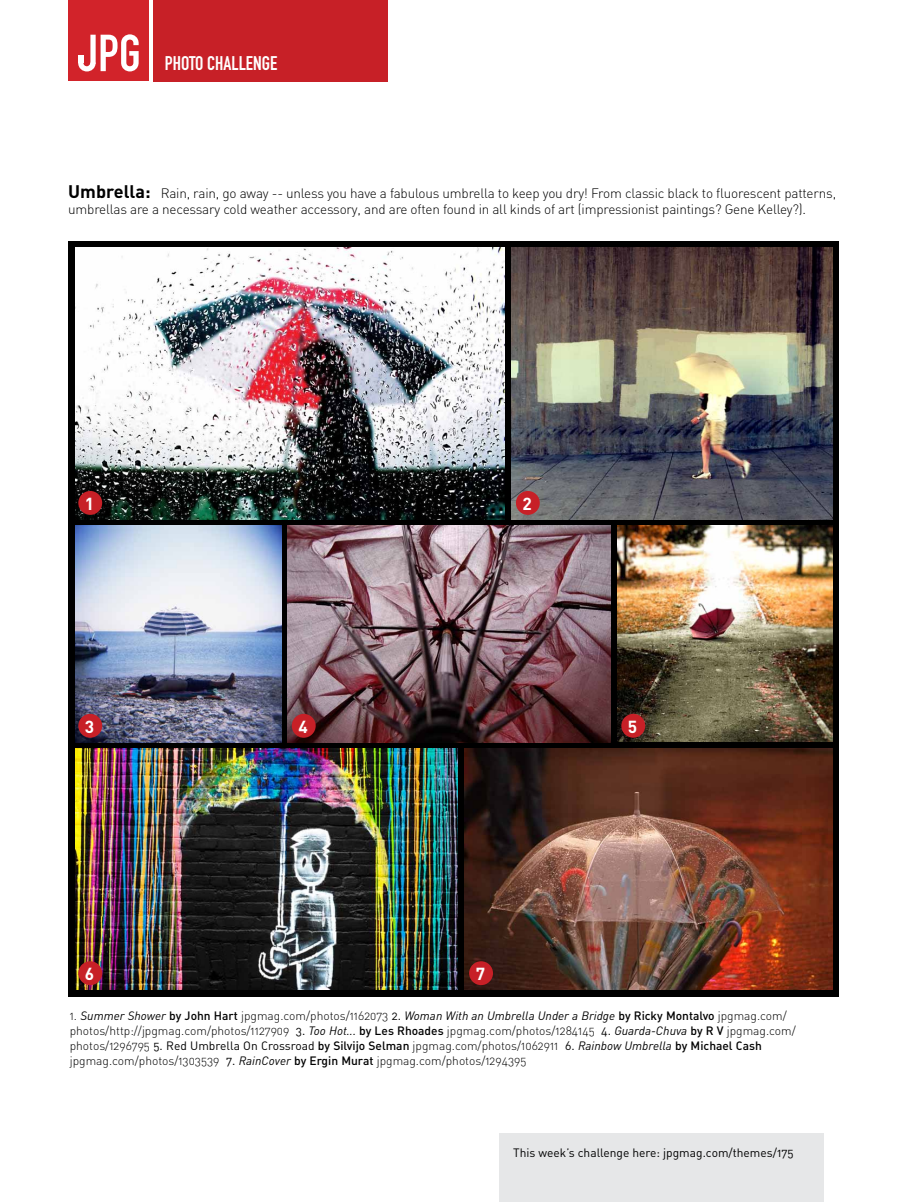
<style>
.page{position:relative;width:905px;height:1202px;background:#fff}
.page>*{position:absolute;margin:0;border:0;box-sizing:border-box;transform-origin:0 0}
.t1{font:19.5px "DIN Engschrift Alternate";color:#fff}
.t2{font:700 17.25px "DIN";color:#fff}
.t3{font:13.5px/16.5px "DIN Light Alternate";letter-spacing:-.015em;color:#000}
.t4{font:12px/15px "DIN Light Alternate";color:#000}
.t5{font:italic 12px "DIN";color:#000}
.t6{font:12px "DIN Regular Alternate";color:#000}
.s1{font-family:"DIN";font-weight:700;font-size:18px}
.s2{font-family:"DIN Light Alternate";font-style:normal}
.s3{font-family:"DIN Medium Alternate";font-style:normal}
.s4{font-family:"DIN Regular Alternate";font-style:normal}
.s5{font-family:"DIN Regular Alternate"}
.s6{font-family:"DIN";font-style:italic}
.s7{font-family:"DIN Medium Alternate"}
</style>
<div class="page">
<div style="left:68px;top:241px;width:771px;height:755px;background:#000"></div>
<div style="left:154px;top:0;width:234px;height:81px;background:#c72027"></div>
<div style="left:68px;top:0;width:80px;height:81px;background:#d2232a"></div>
<svg style="left:78px;top:34px;width:61px;height:37px"></svg>
<div style="left:499px;top:1133px;width:324px;height:69px;background:#e6e7e8"></div>
<img style="left:75px;top:748px;width:383px;height:241px">
<img style="left:464px;top:748px;width:368px;height:241px">
<div style="left:78px;top:961px;width:24px;height:24px;background:#c72027;border-radius:50%"></div>
<div style="left:469px;top:961px;width:24px;height:24px;background:#c72027;border-radius:50%"></div>
<img style="left:617px;top:525px;width:215px;height:217px">
<img style="left:288px;top:525px;width:323px;height:217px">
<img style="left:75px;top:247px;width:429px;height:272px">
<img style="left:511px;top:247px;width:322px;height:272px">
<div style="left:516px;top:491px;width:23px;height:24px;background:#c72027;border-radius:50%"></div>
<div style="left:78px;top:491px;width:24px;height:24px;background:#c72027;border-radius:50%"></div>
<div style="left:621px;top:714px;width:24px;height:23px;background:#c72027;border-radius:50%"></div>
<div style="left:292px;top:714px;width:24px;height:23px;background:#c72027;border-radius:50%"></div>
<img style="left:75px;top:526px;width:206px;height:216px">
<div style="left:78px;top:714px;width:24px;height:23px;background:#c72027;border-radius:50%"></div>
<h1 class="t1" style="left:165px;top:52px;width:114px">PHOTO CHALLENGE</h1>
<p class="t3" style="left:68px;top:185px;width:769px"><span class="s1">Umbrella:</span> Rain, rain, go away -- unless you have a fabulous umbrella to keep you dry! From classic black to fluorescent patterns, umbrellas are a necessary cold weather accessory, and are often found in all kinds of art (impressionist paintings? Gene Kelley?).</p>
<h2 class="t2" style="left:85px;top:492px;width:11px">1</h2>
<h2 class="t2" style="left:522px;top:492px;width:11px">2</h2>
<h2 class="t2" style="left:85px;top:715px;width:11px">3</h2>
<h2 class="t2" style="left:298px;top:715px;width:11px">4</h2>
<h2 class="t2" style="left:628px;top:715px;width:11px">5</h2>
<h2 class="t2" style="left:85px;top:962px;width:11px">6</h2>
<h2 class="t2" style="left:475px;top:962px;width:11px">7</h2>
<p class="t5" style="left:70px;top:1008px;width:718px"><span class="s2">1.</span> Summer Shower <span class="s3">by John Hart</span> <span class="s2">jpgmag.com/photos/1162073</span> <span class="s4">2.</span> Woman With an Umbrella Under a Bridge <span class="s3">by Ricky Montalvo</span> <span class="s2">jpgmag.com/</span></p>
<p class="t4" style="left:70px;top:1023px;width:727px">photos/http://jpgmag.com/photos/1127909 <span class="s5">3.</span> <span class="s6">Too Hot...</span> <span class="s7">by Les Rhoades</span> jpgmag.com/photos/1284145 <span class="s5">4.</span> <span class="s6">Guarda-Chuva</span> <span class="s7">by R V</span> jpgmag.com/ photos/1296795 <span class="s5">5. Red Umbrella On Crossroad</span> <span class="s7">by Silvijo Selman</span> jpgmag.com/photos/1062911 <span class="s5">6.</span> <span class="s6">Rainbow Umbrella</span> <span class="s7">by Michael Cash </span>jpgmag.com/photos/1303539 <span class="s5">7.</span> <span class="s6">RainCover</span> <span class="s7">by Ergin Murat</span> jpgmag.com/photos/1294395</p>
<p class="t6" style="left:513px;top:1144px;width:282px">This week’s challenge here: jpgmag.com/themes/175</p>
</div>
